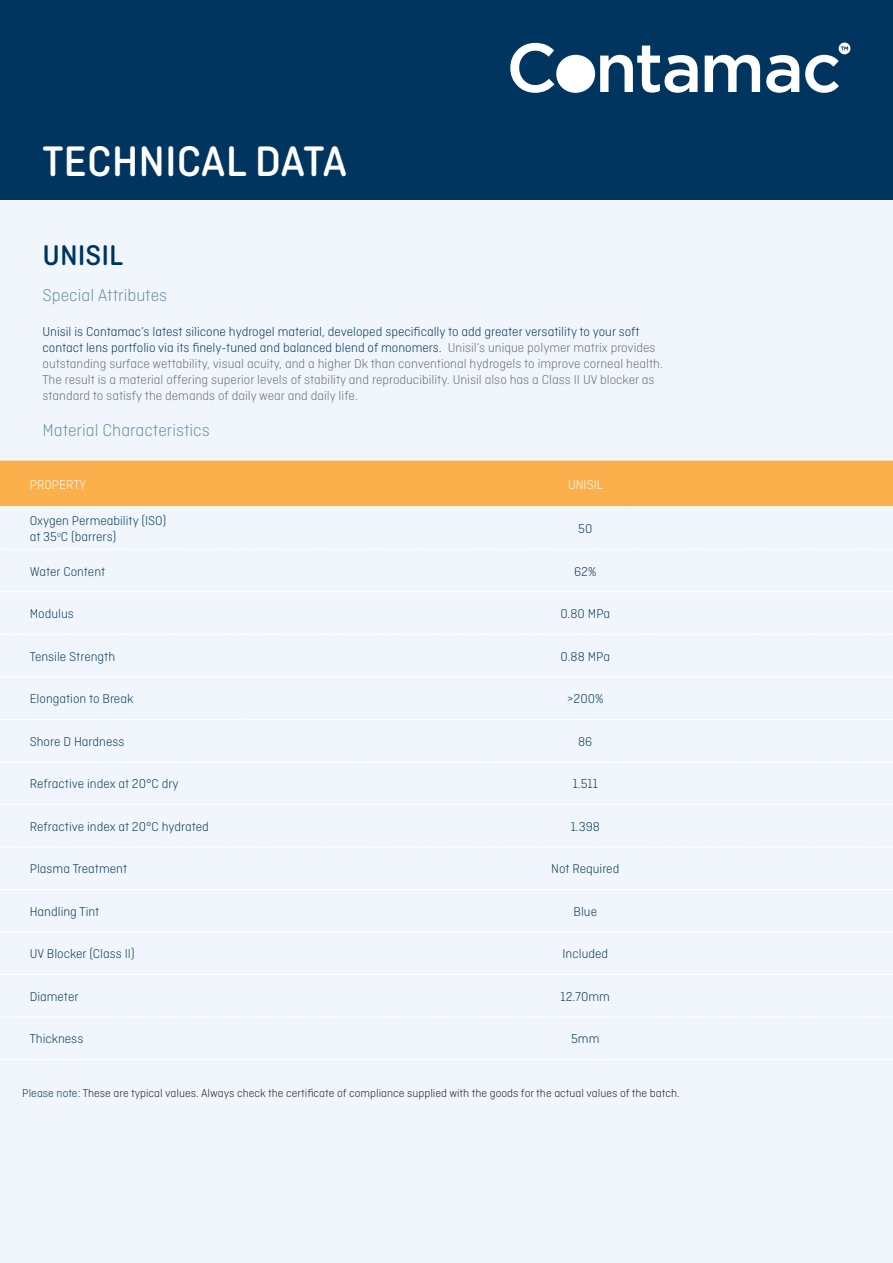
<style>
.page{position:relative;width:893px;height:1263px;background:#fff}
.page>*{position:absolute;margin:0;border:0;box-sizing:border-box;transform-origin:0 0}
.t1{font:500 45px "Ciutadella Rounded";color:#fff}
.t2{font:500 30px "Ciutadella Rounded";color:#003560}
.t3{font:300 18px "Ciutadella Rounded";color:#6990a5}
.t4{font:300 13.5px/16.2px "Ciutadella Rounded";color:#6c6d70}
.t5{font:300 13.5px "Ciutadella Rounded";color:#08395b}
.t6{font:300 13.5px "Ciutadella Rounded";color:#0a3b5e}
.t7{font:300 13.5px "Ciutadella Rounded";color:#08395d}
.t8{font:300 13.5px "Ciutadella Rounded";color:#fff}
.t9{font:300 12px "Ciutadella Rounded";color:#231f20}
.s1{color:#003560}
</style>
<div class="page">
<div style="left:0;top:0;width:893px;height:201px;background:#003560"></div>
<svg style="left:510px;top:43px;width:44px;height:50px"></svg>
<div style="left:556px;top:55px;width:39px;height:38px;background:#fff;border-radius:19px"></div>
<svg style="left:600px;top:46px;width:98px;height:47px"></svg>
<svg style="left:705px;top:55px;width:55px;height:37px"></svg>
<svg style="left:766px;top:55px;width:33px;height:38px"></svg>
<svg style="left:805px;top:43px;width:45px;height:50px"></svg>
<div style="left:0;top:201px;width:893px;height:1062px;background:#f0f6fb"></div>
<div style="left:0;top:461px;width:893px;height:46px;background:#fbb04b"></div>
<svg style="left:0;top:549px;width:893px;height:1px"></svg>
<svg style="left:0;top:591px;width:893px;height:1px"></svg>
<svg style="left:0;top:634px;width:893px;height:1px"></svg>
<svg style="left:1px;top:676px;width:892px;height:1px"></svg>
<svg style="left:0;top:719px;width:893px;height:1px"></svg>
<svg style="left:1px;top:761px;width:889px;height:1px"></svg>
<svg style="left:0;top:804px;width:893px;height:1px"></svg>
<svg style="left:0;top:889px;width:893px;height:1px"></svg>
<svg style="left:0;top:974px;width:893px;height:1px"></svg>
<svg style="left:1px;top:1017px;width:889px;height:1px"></svg>
<svg style="left:0;top:1059px;width:893px;height:1px"></svg>
<p class="t1" style="left:43px;top:136px;width:306px">TECHNICAL DATA</p>
<p class="t2" style="left:43px;top:238px;width:82px">UNISIL</p>
<p class="t3" style="left:43px;top:285px;width:126px">Special Attributes</p>
<p class="t4" style="left:43px;top:323px;width:622px"><span class="s1">Unisil is Contamac’s latest silicone hydrogel material, developed specifically to add greater versatility to your soft contact lens portfolio via its finely-tuned and balanced blend of monomers.</span> Unisil’s unique polymer matrix provides outstanding surface wettability, visual acuity, and a higher Dk than conventional hydrogels to improve corneal health.<br>The result is a material offering superior levels of stability and reproducibility. Unisil also has a Class II UV blocker as standard to satisfy the demands of daily wear and daily life.</p>
<p class="t3" style="left:43px;top:420px;width:169px">Material Characteristics</p>
<p class="t8" style="left:30px;top:477px;width:58px">PROPERTY</p>
<p class="t8" style="left:568px;top:477px;width:36px">UNISIL</p>
<p class="t5" style="left:30px;top:513px;width:138px">Oxygen Permeability (ISO)</p>
<p class="t5" style="left:30px;top:529px;width:88px">at 35<sup>o</sup>C (barrers)</p>
<p class="t7" style="left:578px;top:521px;width:16px">50</p>
<p class="t6" style="left:30px;top:564px;width:77px">Water Content</p>
<p class="t7" style="left:574px;top:564px;width:24px">62%</p>
<p class="t6" style="left:30px;top:606px;width:46px">Modulus</p>
<p class="t7" style="left:560px;top:606px;width:51px">0.80 MPa</p>
<p class="t6" style="left:30px;top:649px;width:87px">Tensile Strength</p>
<p class="t7" style="left:560px;top:649px;width:51px">0.88 MPa</p>
<p class="t6" style="left:30px;top:691px;width:105px">Elongation to Break</p>
<p class="t7" style="left:567px;top:691px;width:38px">&gt;200%</p>
<p class="t5" style="left:30px;top:734px;width:96px">Shore D Hardness</p>
<p class="t5" style="left:578px;top:734px;width:16px">86</p>
<p class="t5" style="left:30px;top:776px;width:150px">Refractive index at 20°C dry</p>
<p class="t5" style="left:573px;top:776px;width:27px">1.511</p>
<p class="t5" style="left:30px;top:819px;width:181px">Refractive index at 20°C hydrated</p>
<p class="t5" style="left:571px;top:819px;width:31px">1.398</p>
<p class="t5" style="left:30px;top:862px;width:99px">Plasma Treatment</p>
<p class="t5" style="left:551px;top:862px;width:70px">Not Required</p>
<p class="t5" style="left:30px;top:904px;width:71px">Handling Tint</p>
<p class="t5" style="left:574px;top:904px;width:25px">Blue</p>
<p class="t5" style="left:30px;top:947px;width:106px">UV Blocker (Class II)</p>
<p class="t5" style="left:562px;top:947px;width:47px">Included</p>
<p class="t5" style="left:30px;top:989px;width:50px">Diameter</p>
<p class="t5" style="left:561px;top:989px;width:51px">12.70mm</p>
<p class="t5" style="left:30px;top:1032px;width:55px">Thickness</p>
<p class="t5" style="left:571px;top:1032px;width:30px">5mm</p>
<p class="t9" style="left:22px;top:1087px;width:659px"><span class="s1">Please note:</span> These are typical values. Always check the certificate of compliance supplied with the goods for the actual values of the batch.</p>
</div>
